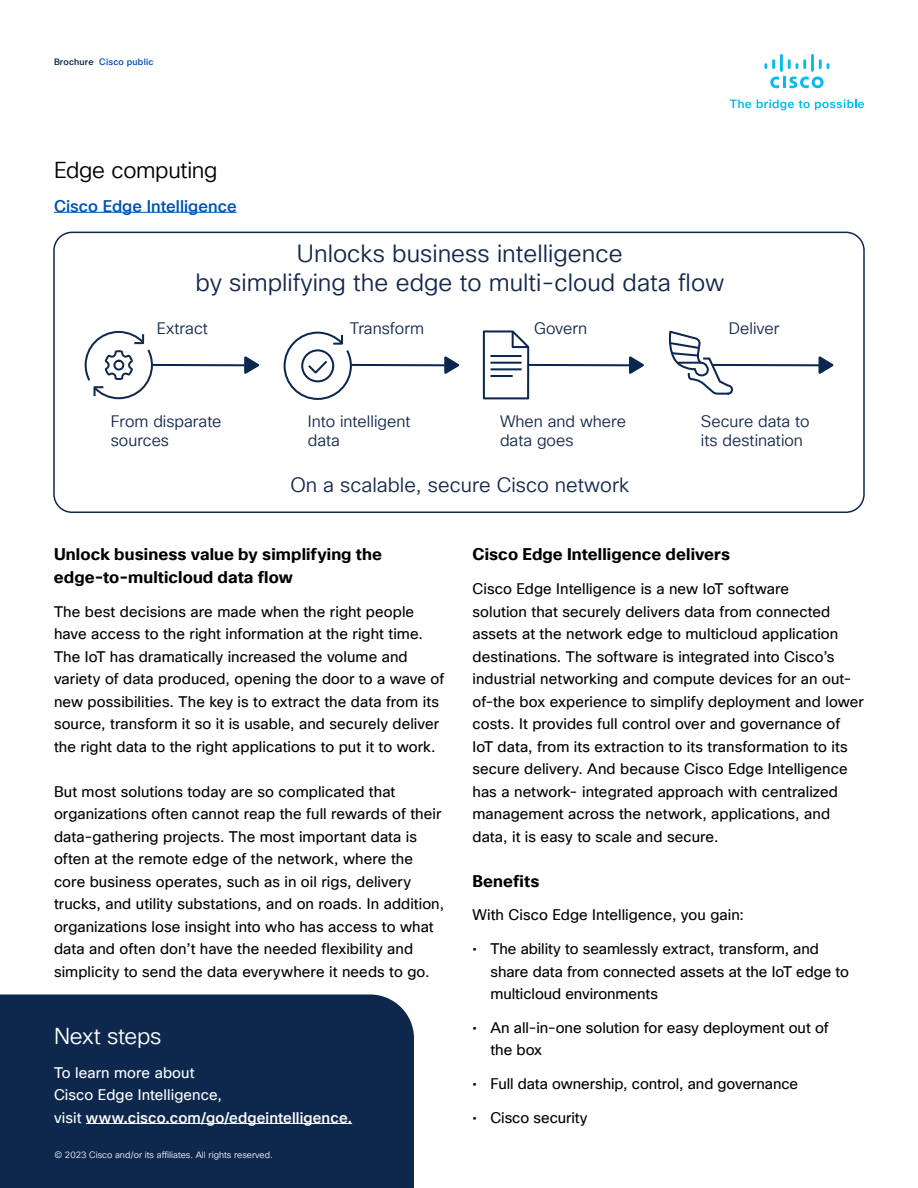
<style>
.page{position:relative;width:918px;height:1188px;background:#fff}
.page>*{position:absolute;margin:0;border:0;box-sizing:border-box;transform-origin:0 0}
.t1{font:24.3px "Cisco Sans TT Light";color:#13284c}
.Body_Title_Black{font:22.5px "Cisco Sans TT Light";letter-spacing:-.015em;color:#000}
.Body_Title_Black-2{font:22.5px "Cisco Sans TT Light";letter-spacing:-.01em;color:#fff}
.t2{font:20.25px "Cisco Sans TT Light";color:#13284c}
.Body{font:700 16.5px/22.5px "Cisco Sans TT";letter-spacing:.005em;color:#000}
.Body_Black{font:500 16.5px "Cisco Sans TT";color:#0051af}
.t3{font:16.2px/19.5px "Cisco Sans TT Light";color:#13284c}
.Body_Black-2{font:15px/22.5px "Cisco Sans TT";letter-spacing:.005em;color:#000}
.Body_White{font:15px/22.5px "Cisco Sans TT";letter-spacing:.005em;color:#fff}
.t4{font:9px "Cisco Sans TT Light";color:#fff}
.t5{font:500 9px "Cisco Sans TT";letter-spacing:.02em;color:#0051af}
.s1{color:#0d274d}
.s2{font-weight:500}
</style>
<div class="page">
<svg style="left:730px;top:100px;width:21px;height:8px"></svg>
<svg style="left:757px;top:100px;width:107px;height:10px"></svg>
<svg style="left:770px;top:77px;width:54px;height:11px"></svg>
<svg style="left:819px;top:59px;width:10px;height:10px"></svg>
<hr style="left:811px;top:54px;width:3px;height:18px;background:#01bcec">
<svg style="left:788px;top:59px;width:18px;height:10px"></svg>
<hr style="left:780px;top:54px;width:3px;height:18px;background:#01bcec">
<svg style="left:764px;top:59px;width:11px;height:10px"></svg>
<hr style="left:54px;top:212px;width:183px;height:1px;background:#0051af">
<hr style="left:152px;top:364px;width:93px;height:2px;background:#0b2750">
<svg style="left:244px;top:356px;width:15px;height:18px"></svg>
<hr style="left:351px;top:364px;width:94px;height:2px;background:#0b2750">
<svg style="left:444px;top:356px;width:16px;height:18px"></svg>
<hr style="left:528px;top:364px;width:102px;height:2px;background:#0b2750">
<svg style="left:628px;top:356px;width:16px;height:18px"></svg>
<hr style="left:713px;top:364px;width:106px;height:2px;background:#0b2750">
<svg style="left:818px;top:356px;width:15px;height:18px"></svg>
<svg style="left:85px;top:330px;width:69px;height:70px"></svg>
<svg style="left:283px;top:331px;width:70px;height:69px"></svg>
<svg style="left:482px;top:330px;width:49px;height:70px"></svg>
<hr style="left:490px;top:355px;width:32px;height:2px;background:#0b2750">
<hr style="left:490px;top:362px;width:32px;height:2px;background:#0b2750">
<hr style="left:490px;top:368px;width:32px;height:2px;background:#0b2750">
<hr style="left:490px;top:375px;width:23px;height:2px;background:#0b2750">
<svg style="left:668px;top:330px;width:65px;height:65px"></svg>
<hr style="left:677px;top:362px;width:24px;height:2px;background:#0b2750">
<div style="left:53px;top:232px;width:812px;height:281px;border:2px solid #0d274d;border-radius:18px"></div>
<div style="left:0;top:994px;width:414px;height:194px;background:#0d274d"></div>
<hr style="left:86px;top:1123px;width:266px;height:1px;background:#fff">
<p class="t5" style="left:54px;top:56px;width:101px"><span class="s1">Brochure</span> Cisco public</p>
<p class="Body_Title_Black" style="left:54px;top:155px;width:165px">Edge computing</p>
<p class="Body_Black" style="left:54px;top:195px;width:184px">Cisco Edge Intelligence</p>
<p class="t1" style="left:297px;top:238px;width:327px">Unlocks business intelligence</p>
<p class="t1" style="left:195px;top:267px;width:531px">by simplifying the edge to multi-cloud data flow</p>
<p class="t3" style="left:350px;top:319px;width:76px">Transform</p>
<p class="t3" style="left:534px;top:319px;width:54px">Govern</p>
<p class="t3" style="left:729px;top:319px;width:52px">Deliver</p>
<p class="t3" style="left:157px;top:319px;width:52px">Extract</p>
<p class="t3" style="left:111px;top:412px;width:112px">From disparate sources</p>
<p class="t3" style="left:308px;top:412px;width:104px">Into intelligent data</p>
<p class="t3" style="left:500px;top:412px;width:128px">When and where data goes</p>
<p class="t3" style="left:701px;top:412px;width:110px">Secure data to its destination</p>
<p class="t2" style="left:290px;top:472px;width:340px">On a scalable, secure Cisco network</p>
<p class="Body" style="left:54px;top:544px;width:329px">Unlock business value by simplifying the edge-to-multicloud data flow</p>
<p class="Body_Black-2" style="left:54px;top:600px;width:392px">The best decisions are made when the right people have access to the right information at the right time.<br>The IoT has dramatically increased the volume and variety of data produced, opening the door to a wave of new possibilities. The key is to extract the data from its source, transform it so it is usable, and securely deliver the right data to the right applications to put it to work.</p>
<p class="Body_Black-2" style="left:54px;top:780px;width:392px">But most solutions today are so complicated that organizations often cannot reap the full rewards of their data-gathering projects. The most important data is often at the remote edge of the network, where the core business operates, such as in oil rigs, delivery trucks, and utility substations, and on roads. In addition, organizations lose insight into who has access to what data and often don’t have the needed flexibility and simplicity to send the data everywhere it needs to go.</p>
<p class="Body_Title_Black-2" style="left:54px;top:1022px;width:109px">Next steps</p>
<p class="Body_White" style="left:54px;top:1062px;width:300px">To learn more about<br>Cisco Edge Intelligence,<br>visit <span class="s2">www.cisco.com/go/edgeintelligence.</span></p>
<p class="t4" style="left:54px;top:1149px;width:220px">© 2023 Cisco and/or its affiliates. All rights reserved.</p>
<p class="Body" style="left:472px;top:544px;width:259px">Cisco Edge Intelligence delivers</p>
<p class="Body_Black-2" style="left:472px;top:578px;width:393px">Cisco Edge Intelligence is a new IoT software<br>solution that securely delivers data from connected assets at the network edge to multicloud application destinations. The software is integrated into Cisco’s industrial networking and compute devices for an out&shy;of-the box experience to simplify deployment and lower costs. It provides full control over and governance of IoT data, from its extraction to its transformation to its secure delivery. And because Cisco Edge Intelligence has a network- integrated approach with centralized management across the network, applications, and data, it is easy to scale and secure.</p>
<p class="Body" style="left:472px;top:870px;width:68px">Benefits</p>
<p class="Body_Black-2" style="left:472px;top:904px;width:273px">With Cisco Edge Intelligence, you gain:</p>
<p class="Body_Black-2" style="left:490px;top:938px;width:360px;text-indent:-18px">• The ability to seamlessly extract, transform, and share data from connected assets at the IoT edge to multicloud environments</p>
<p class="Body_Black-2" style="left:490px;top:1017px;width:340px;text-indent:-18px">• An all-in-one solution for easy deployment out of the box</p>
<p class="Body_Black-2" style="left:472px;top:1073px;width:327px">• Full data ownership, control, and governance</p>
<p class="Body_Black-2" style="left:472px;top:1107px;width:117px">• Cisco security</p>
</div>
